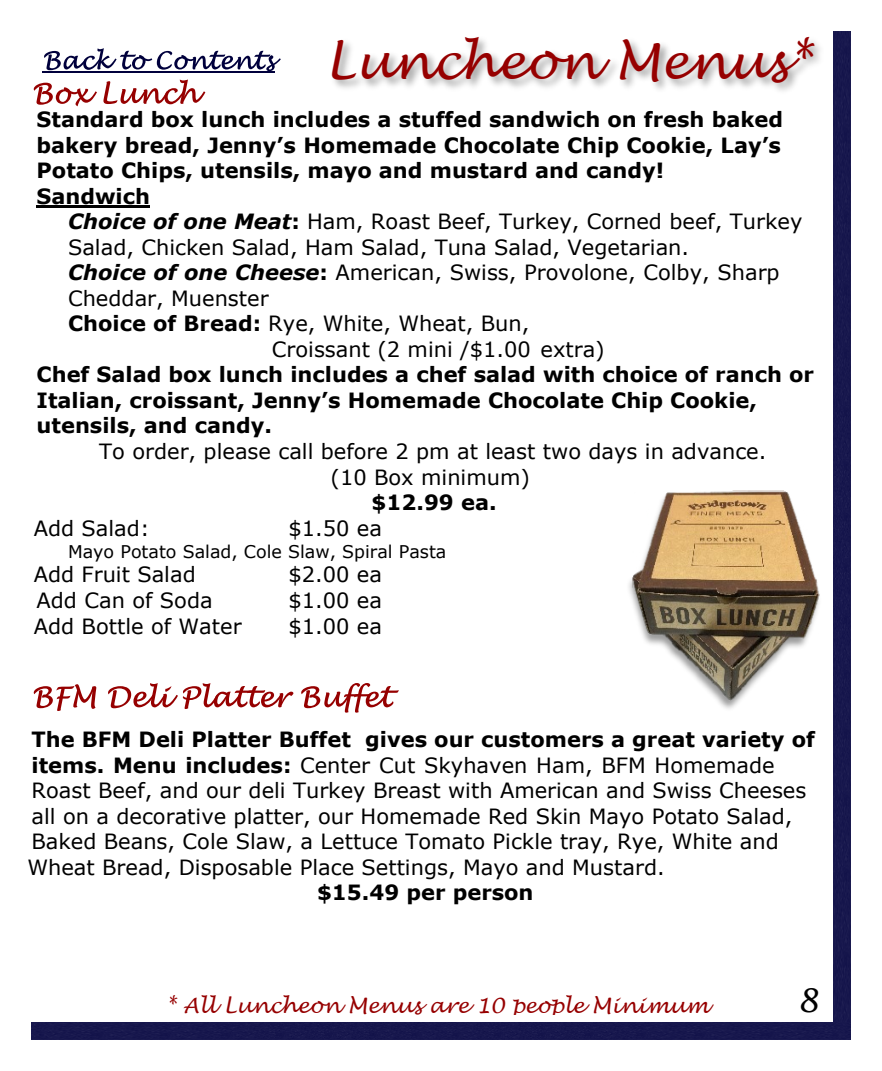
<style>
.page{position:relative;width:882px;height:1071px;background:#fff}
.page>*{position:absolute;margin:0;border:0;box-sizing:border-box;transform-origin:0 0}
.t1{font:italic 49px "Lucida Handwriting";color:#960000}
.t2{font:italic 32.73px "Lucida Handwriting";color:#000}
.t3{font:21px/25.6px "Verdana";color:#000}
.t4{font:700 21px/25.6px "Verdana";color:#000}
.t5{font:italic 21px "Lucida Handwriting";color:#960000}
.t6{font:17.5px "Verdana";color:#000}
.s1{font-weight:700;font-style:italic}
.s2{font-weight:700}
</style>
<div class="page">
<div style="left:834px;top:31px;width:17px;height:1009px;background:#17174d"></div>
<div style="left:32px;top:1022px;width:818px;height:18px;background:#17174d"></div>
<hr style="left:42px;top:72px;width:104px;height:1px;background:#00003c">
<svg style="left:44px;top:48px;width:237px;height:25px"></svg>
<hr style="left:154px;top:72px;width:120px;height:1px;background:#00003c">
<svg style="left:34px;top:83px;width:63px;height:23px"></svg>
<svg style="left:103px;top:80px;width:102px;height:24px"></svg>
<img style="left:333px;top:31px;width:512px;height:83px">
<svg style="left:34px;top:684px;width:62px;height:27px"></svg>
<svg style="left:108px;top:683px;width:185px;height:26px"></svg>
<svg style="left:301px;top:683px;width:98px;height:30px"></svg>
<img style="left:629px;top:577px;width:191px;height:132px">
<img style="left:633px;top:490px;width:186px;height:211px">
<hr style="left:37px;top:205px;width:113px;height:2px;background:#000">
<h1 class="t1" style="left:324px;top:37px;width:488px">Luncheon Menus*</h1>
<p class="t4" style="left:37px;top:108px;width:748px">Standard box lunch includes a stuffed sandwich on fresh baked bakery bread, Jenny’s Homemade Chocolate Chip Cookie, Lay’s Potato Chips, utensils, mayo and mustard and candy!<br>Sandwich</p>
<p class="t3" style="left:68px;top:211px;width:736px"><span class="s1">Choice of one Meat</span><span class="s2">:</span> Ham, Roast Beef, Turkey, Corned beef, Turkey</p>
<p class="t3" style="left:68px;top:236px;width:623px">Salad, Chicken Salad, Ham Salad, Tuna Salad, Vegetarian.</p>
<p class="t3" style="left:68px;top:262px;width:713px"><span class="s1">Choice of one Cheese</span><span class="s2">:</span> American, Swiss, Provolone, Colby, Sharp</p>
<p class="t3" style="left:68px;top:287px;width:202px">Cheddar, Muenster</p>
<p class="t3" style="left:68px;top:313px;width:463px"><span class="s2">Choice of Bread:</span> Rye, White, Wheat, Bun,</p>
<p class="t3" style="left:272px;top:338px;width:335px">Croissant (2 mini /$1.00 extra)</p>
<p class="t4" style="left:37px;top:364px;width:779px">Chef Salad box lunch includes a chef salad with choice of ranch or<br>Italian, croissant, Jenny’s Homemade Chocolate Chip Cookie, utensils, and candy.</p>
<p class="t3" style="left:99px;top:440px;width:669px;text-align:center">To order, please call before 2 pm at least two days in advance. (10 Box minimum)</p>
<p class="t4" style="left:372px;top:491px;width:127px">$12.99 ea.</p>
<p class="t3" style="left:34px;top:517px;width:117px">Add Salad:</p>
<p class="t3" style="left:289px;top:517px;width:95px">$1.50 ea</p>
<p class="t6" style="left:68px;top:544px;width:380px">Mayo Potato Salad, Cole Slaw, Spiral Pasta</p>
<p class="t3" style="left:34px;top:564px;width:164px">Add Fruit Salad</p>
<p class="t3" style="left:289px;top:564px;width:95px">$2.00 ea</p>
<p class="t3" style="left:37px;top:589px;width:178px">Add Can of Soda</p>
<p class="t3" style="left:289px;top:589px;width:95px">$1.00 ea</p>
<p class="t3" style="left:34px;top:615px;width:209px">Add Bottle of Water</p>
<p class="t3" style="left:289px;top:615px;width:95px">$1.00 ea</p>
<p class="t3" style="left:27px;top:728px;width:789px"><span class="s2">The BFM Deli Platter Buffet gives our customers a great variety of items. Menu includes:</span> Center Cut Skyhaven Ham, BFM Homemade Roast Beef, and our deli Turkey Breast with American and Swiss Cheeses all on a decorative platter, our Homemade Red Skin Mayo Potato Salad, Baked Beans, Cole Slaw, a Lettuce Tomato Pickle tray, Rye, White and Wheat Bread, Disposable Place Settings, Mayo and Mustard.</p>
<p class="t4" style="left:317px;top:882px;width:218px">$15.49 per person</p>
<p class="t5" style="left:166px;top:995px;width:544px">* All Luncheon Menus are 10 people Minimum</p>
<h2 class="t2" style="left:797px;top:984px;width:24px">8</h2>
</div>
